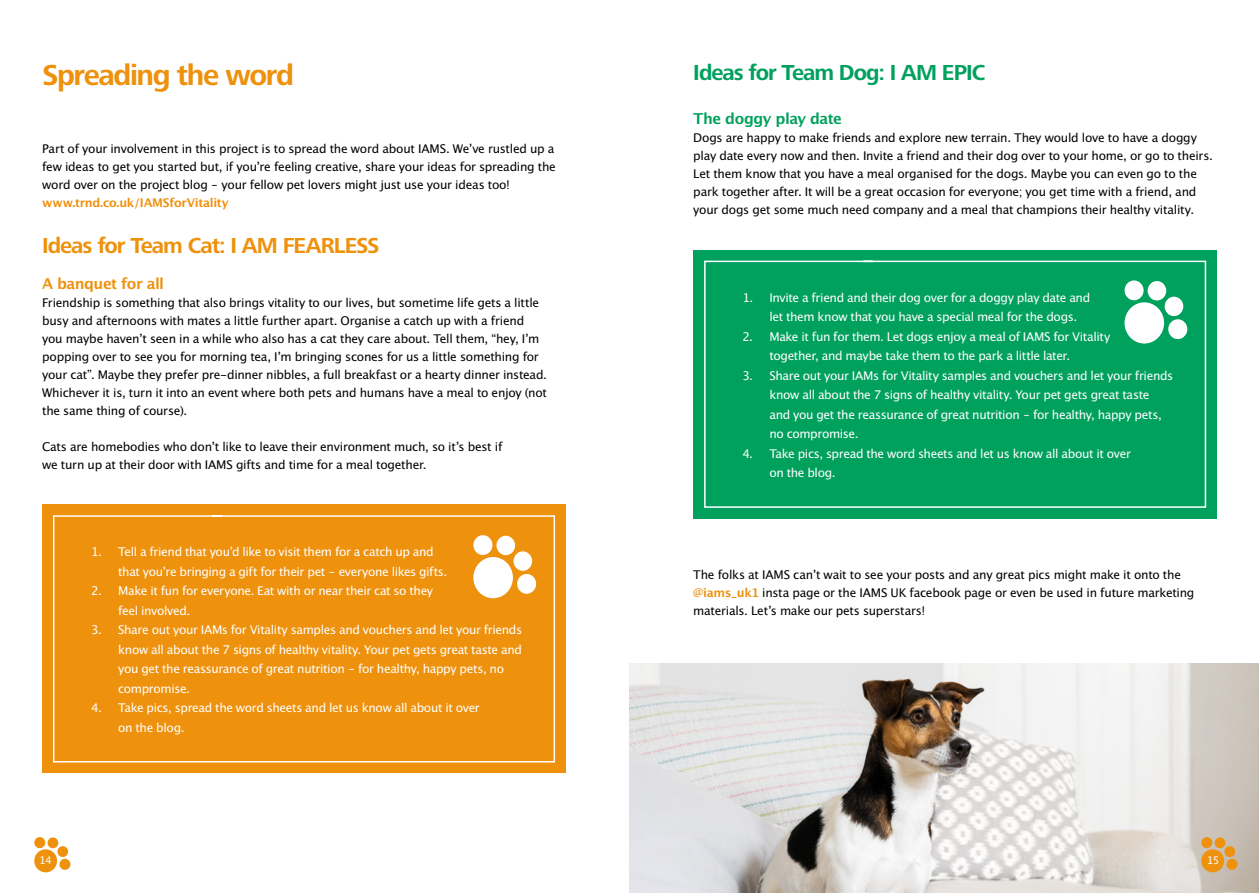
<style>
.page{position:relative;width:1259px;height:893px;background:#fff}
.page>*{position:absolute;margin:0;border:0;box-sizing:border-box;transform-origin:0 0}
.t1{font:700 30px "Frutiger Next LTW1 G";letter-spacing:-.045em;color:#ee910d}
.t2{font:700 22.5px "Frutiger Next LTW1 G";letter-spacing:-.045em;color:#ee910d}
.t3{font:700 22.5px "Frutiger Next LTW1 G";letter-spacing:-.045em;color:#00a05d}
.t4{font:15px "Lucida San Dem";letter-spacing:-.03em;color:#00a05d}
.t5{font:15px "Lucida San Dem";letter-spacing:-.035em;color:#ee910d}
.t6{font:12px/18px "Lucida San Rom";letter-spacing:-.02em;color:#000}
.t7{font:12px/19.5px "Lucida San Rom";letter-spacing:-.03em;color:#fff}
.t8{font:12px "Lucida San Dem";letter-spacing:-.02em;color:#ee910d}
.t9{font:10.5px "Lucida San Rom";color:#fff}
.s1{font-family:"Lucida San Dem";color:#ee910d}
</style>
<div class="page">
<img style="left:629px;top:663px;width:630px;height:230px">
<div style="left:34px;top:849px;width:23px;height:23px;background:#ee910d;border-radius:50%"></div>
<div style="left:34px;top:837px;width:11px;height:11px;background:#ee910d;border-radius:50%"></div>
<div style="left:48px;top:837px;width:10px;height:11px;background:#ee910d;border-radius:50%"></div>
<div style="left:57px;top:846px;width:11px;height:11px;background:#ee910d;border-radius:50%"></div>
<div style="left:59px;top:859px;width:11px;height:11px;background:#ee910d;border-radius:50%"></div>
<div style="left:1201px;top:849px;width:23px;height:23px;background:#ee910d;border-radius:50%"></div>
<div style="left:1201px;top:837px;width:11px;height:11px;background:#ee910d;border-radius:50%"></div>
<div style="left:1214px;top:837px;width:11px;height:11px;background:#ee910d;border-radius:50%"></div>
<div style="left:1224px;top:846px;width:11px;height:11px;background:#ee910d;border-radius:50%"></div>
<div style="left:1226px;top:859px;width:11px;height:11px;background:#ee910d;border-radius:50%"></div>
<div style="left:42px;top:505px;width:524px;height:268px;background:#ee910d"></div>
<div style="left:693px;top:250px;width:523px;height:268px;background:#00a05d"></div>
<svg style="left:53px;top:515px;width:503px;height:248px"></svg>
<svg style="left:704px;top:260px;width:503px;height:248px"></svg>
<h1 class="t1" style="left:42px;top:58px;width:253px">Spreading the word</h1>
<p class="t6" style="left:42px;top:140px;width:515px;text-align:justify">Part of your involvement in this project is to spread the word about IAMS. We’ve rustled up a few ideas to get you started but, if you’re feeling creative, share your ideas for spreading the word over on the project blog – your fellow pet lovers might just use your ideas too!</p>
<p class="t8" style="left:42px;top:196px;width:188px">www.trnd.co.uk/IAMSforVitality</p>
<h2 class="t2" style="left:42px;top:232px;width:339px">Ideas for Team Cat: I AM FEARLESS</h2>
<p class="t5" style="left:42px;top:274px;width:123px">A banquet for all</p>
<p class="t6" style="left:42px;top:294px;width:506px">Friendship is something that also brings vitality to our lives, but sometime life gets a little busy and afternoons with mates a little further apart. Organise a catch up with a friend you maybe haven’t seen in a while who also has a cat they care about. Tell them, “hey, I’m popping over to see you for morning tea, I’m bringing scones for us a little something for your cat”. Maybe they prefer pre-dinner nibbles, a full breakfast or a hearty dinner instead.<br>Whichever it is, turn it into an event where both pets and humans have a meal to enjoy (not the same thing of course).</p>
<p class="t6" style="left:42px;top:438px;width:462px">Cats are homebodies who don’t like to leave their environment much, so it’s best if we turn up at their door with IAMS gifts and time for a meal together.</p>
<p class="t7" style="left:118px;top:543px;width:331px;text-indent:-27px">1. Tell a friend that you’d like to visit them for a catch up and that you’re bringing a gift for their pet – everyone likes gifts.</p>
<p class="t7" style="left:118px;top:582px;width:316px;text-indent:-27px">2. Make it fun for everyone. Eat with or near their cat so they feel involved.</p>
<p class="t7" style="left:118px;top:621px;width:405px;text-indent:-27px">3. Share out your IAMs for Vitality samples and vouchers and let your friends know all about the 7 signs of healthy vitality. Your pet gets great taste and you get the reassurance of great nutrition – for healthy, happy pets, no compromise.</p>
<p class="t7" style="left:118px;top:699px;width:363px;text-indent:-27px">4. Take pics, spread the word sheets and let us know all about it over on the blog.</p>
<h2 class="t3" style="left:693px;top:60px;width:293px">Ideas for Team Dog: I AM EPIC</h2>
<p class="t4" style="left:693px;top:110px;width:150px">The doggy play date</p>
<p class="t6" style="left:693px;top:129px;width:521px">Dogs are happy to make friends and explore new terrain. They would love to have a doggy play date every now and then. Invite a friend and their dog over to your home, or go to theirs.<br>Let them know that you have a meal organised for the dogs. Maybe you can even go to the park together after. It will be a great occasion for everyone; you get time with a friend, and your dogs get some much need company and a meal that champions their healthy vitality.</p>
<p class="t7" style="left:769px;top:288px;width:322px;text-indent:-27px">1. Invite a friend and their dog over for a doggy play date and let them know that you have a special meal for the dogs.</p>
<p class="t7" style="left:769px;top:327px;width:342px;text-indent:-27px">2. Make it fun for them. Let dogs enjoy a meal of IAMS for Vitality together, and maybe take them to the park a little later.</p>
<p class="t7" style="left:769px;top:366px;width:405px;text-indent:-27px">3. Share out your IAMs for Vitality samples and vouchers and let your friends know all about the 7 signs of healthy vitality. Your pet gets great taste and you get the reassurance of great nutrition – for healthy, happy pets, no compromise.</p>
<p class="t7" style="left:769px;top:444px;width:363px;text-indent:-27px">4. Take pics, spread the word sheets and let us know all about it over on the blog.</p>
<p class="t6" style="left:693px;top:566px;width:503px">The folks at IAMS can’t wait to see your posts and any great pics might make it onto the <span class="s1">@iams_uk1</span> insta page or the IAMS UK facebook page or even be used in future marketing materials. Let’s make our pets superstars!</p>
<p class="t9" style="left:39px;top:853px;width:14px">14</p>
<p class="t9" style="left:1206px;top:853px;width:14px">15</p>
</div>
